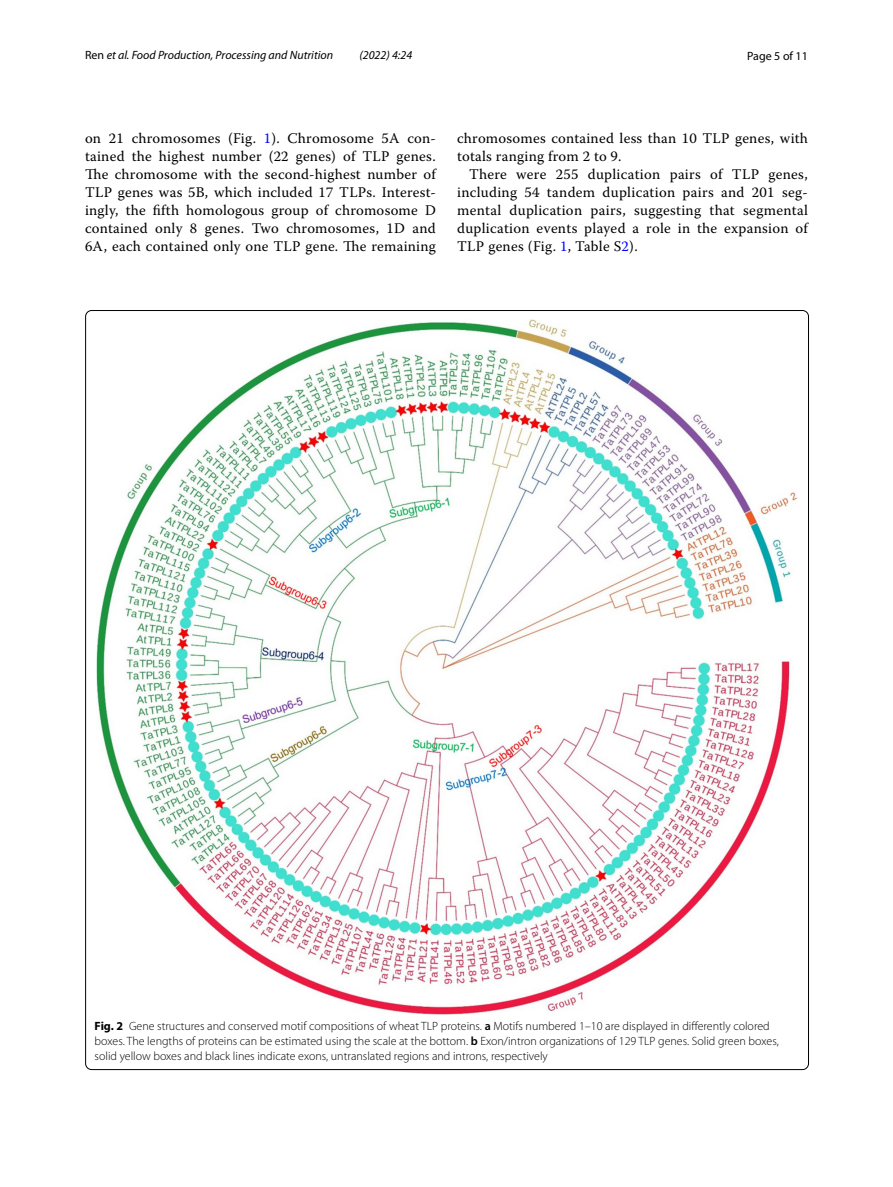
<style>
.page{position:relative;width:893px;height:1187px;background:#fff}
.page>*{position:absolute;margin:0;border:0;box-sizing:border-box;transform-origin:0 0}
.t1{font:14.7px/18px "Warnock Pro";letter-spacing:.015em;color:#000;text-align:justify}
.t2{font:300 12px/15px "Myriad Pro";color:#000}
.t3{font:italic 12px "Myriad Pro";color:#000}
.t4{font:12px "Myriad Pro";color:#000}
.s1{font-style:normal}
.s2{color:#00f}
.s3{font-weight:700}
.s4{font-weight:600}
</style>
<div class="page">
<img style="left:97px;top:319px;width:700px;height:695px">
<p class="t3" style="left:85px;top:48px;width:250px"><span class="s1">Ren</span> et al. Food Production, Processing and Nutrition</p>
<p class="t3" style="left:359px;top:48px;width:54px">(2022) 4:24</p>
<p class="t4" style="left:747px;top:48px;width:62px">Page 5 of 11</p>
<p class="t1" style="left:85px;top:128px;width:352px">on 21 chromosomes (Fig. <span class="s2">1</span>). Chromosome 5A con&shy;tained the highest number (22 genes) of TLP genes.<br>The chromosome with the second-highest number of TLP genes was 5B, which included 17 TLPs. Interest&shy;ingly, the fifth homologous group of chromosome D contained only 8 genes. Two chromosomes, 1D and 6A, each contained only one TLP gene. The remaining</p>
<p class="t1" style="left:457px;top:128px;width:352px">chromosomes contained less than 10 TLP genes, with totals ranging from 2 to 9.</p>
<p class="t1" style="left:457px;top:164px;width:352px;text-indent:12px">There were 255 duplication pairs of TLP genes, including 54 tandem duplication pairs and 201 seg&shy;mental duplication pairs, suggesting that segmental duplication events played a role in the expansion of TLP genes (Fig. <span class="s2">1</span>, Table S<span class="s2">2</span>).</p>
<p class="t2" style="left:95px;top:1018px;width:686px"><span class="s3">Fig. 2</span> Gene structures and conserved motif compositions of wheat TLP proteins. <span class="s4">a</span> Motifs numbered 1–10 are displayed in differently colored boxes. The lengths of proteins can be estimated using the scale at the bottom. <span class="s4">b</span> Exon/intron organizations of 129 TLP genes. Solid green boxes, solid yellow boxes and black lines indicate exons, untranslated regions and introns, respectively</p>
</div>
